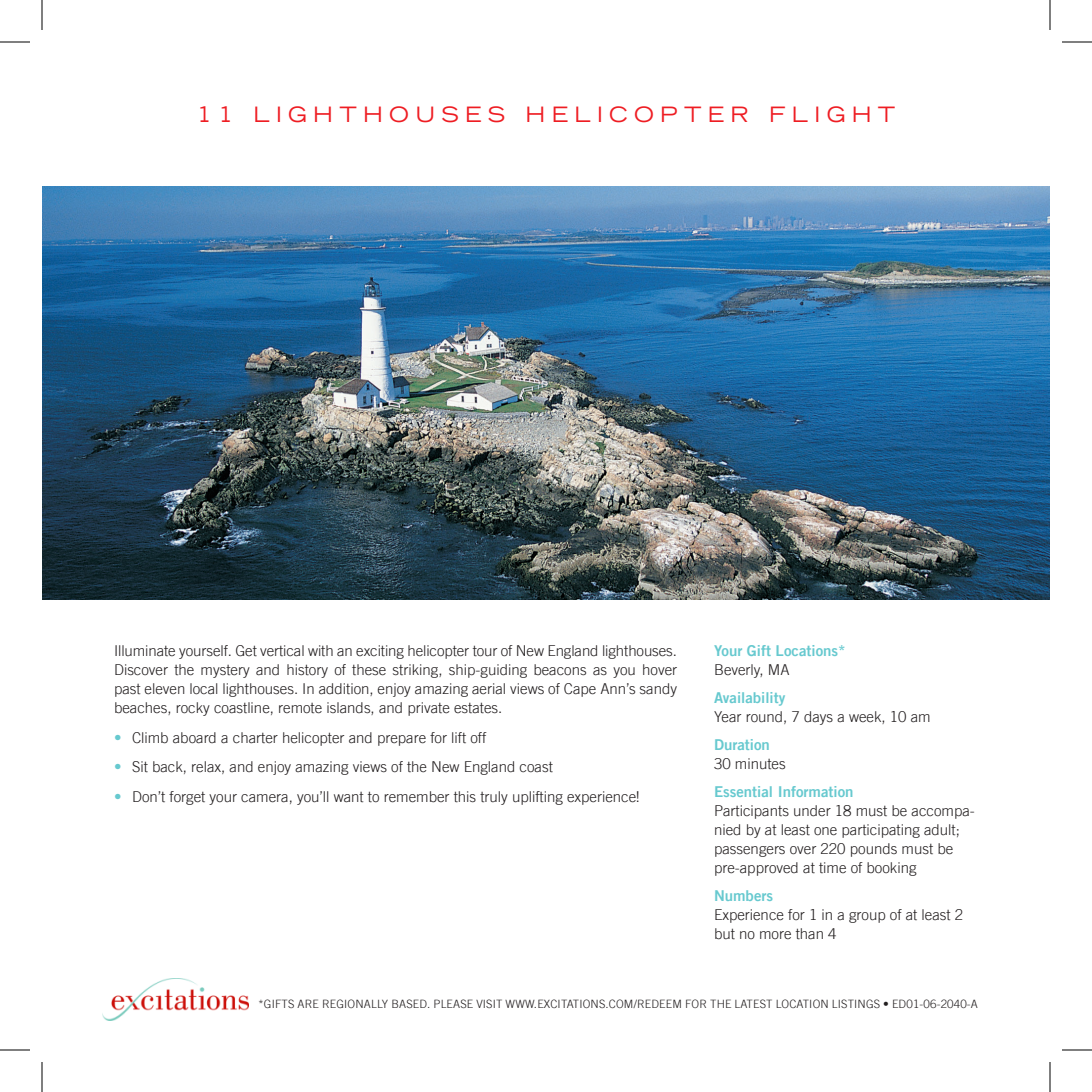
<style>
.page{position:relative;width:1092px;height:1092px;background:#fff}
.page>*{position:absolute;margin:0;border:0;box-sizing:border-box;transform-origin:0 0}
.Head{font:expanded 21px "Trade Gothic LT";letter-spacing:.3em;color:#ee1d23}
.t1{font:300 15px/19px "Trade Gothic LT";color:#231f20}
.t2{font:15px/19px "Trade Gothic LT Bold Two";color:#67c9cf}
.t3{font:300 15px/29.8px "Trade Gothic LT";color:#67c9cf;text-align:justify}
.t4{font:300 11.6px "Trade Gothic LT";letter-spacing:.015em;color:#231f20}
.s1{font-family:"Trade Gothic LT";font-weight:300;color:#231f20}
.s2{font-family:"Trade Gothic LT Bold Two";font-weight:400;color:#67c9cf}
</style>
<div class="page">
<img style="left:102px;top:978px;width:147px;height:42px">
<img style="left:42px;top:186px;width:1008px;height:414px">
<hr style="left:0;top:42px;width:30px;height:1px;background:#000">
<hr style="left:1062px;top:42px;width:30px;height:1px;background:#000">
<hr style="left:0;top:1050px;width:30px;height:1px;background:#000">
<hr style="left:1062px;top:1050px;width:30px;height:1px;background:#000">
<hr style="left:42px;top:0;width:1px;height:30px;background:#000">
<hr style="left:42px;top:1062px;width:1px;height:30px;background:#000">
<hr style="left:1050px;top:0;width:1px;height:30px;background:#000">
<hr style="left:1050px;top:1062px;width:1px;height:30px;background:#000">
<p class="Head" style="left:197px;top:100px;width:700px">11 LIGHTHOUSES H EL ICOPTER FL IGHT</p>
<p class="t1" style="left:114px;top:641px;width:565px;text-align:justify">Illuminate yourself. Get vertical with an exciting helicopter tour of New England lighthouses.<br>Discover the mystery and history of these striking, ship-guiding beacons as you hover past eleven local lighthouses. In addition, enjoy amazing aerial views of Cape Ann’s sandy beaches, rocky coastline, remote islands, and private estates.</p>
<p class="t1" style="left:132px;top:728px;width:356px">Climb aboard a charter helicopter and prepare for lift off</p>
<p class="t1" style="left:132px;top:757px;width:422px">Sit back, relax, and enjoy amazing views of the New England coast</p>
<p class="t1" style="left:132px;top:787px;width:509px">Don’t forget your camera, you’ll want to remember this truly uplifting experience!</p>
<p class="t3" style="left:114px;top:722px;width:9px">• • •</p>
<p class="t2" style="left:714px;top:641px;width:133px">Your Gift Locations*<br><span class="s1">Beverly, MA</span></p>
<p class="t1" style="left:714px;top:688px;width:218px"><span class="s2">Availability<br></span>Year round, 7 days a week, 10 am</p>
<p class="t1" style="left:714px;top:735px;width:73px"><span class="s2">Duration<br></span>30 minutes</p>
<p class="t1" style="left:714px;top:782px;width:262px"><span class="s2">Essential Information<br></span>Participants under 18 must be accompa&shy;nied by at least one participating adult; passengers over 220 pounds must be pre-approved at time of booking</p>
<p class="t1" style="left:714px;top:886px;width:251px"><span class="s2">Numbers<br></span>Experience for 1 in a group of at least 2 but no more than 4</p>
<p class="t4" style="left:258px;top:997px;width:142px">*Gi fts are regionally based</p>
<p class="t4" style="left:427px;top:997px;width:27px">. Please</p>
<p class="t4" style="left:476px;top:997px;width:385px">visit www.excitations.com/R EDEEM for the latest location listings</p>
<p class="t4" style="left:883px;top:997px;width:96px">• ED01-06-2040-A</p>
</div>
